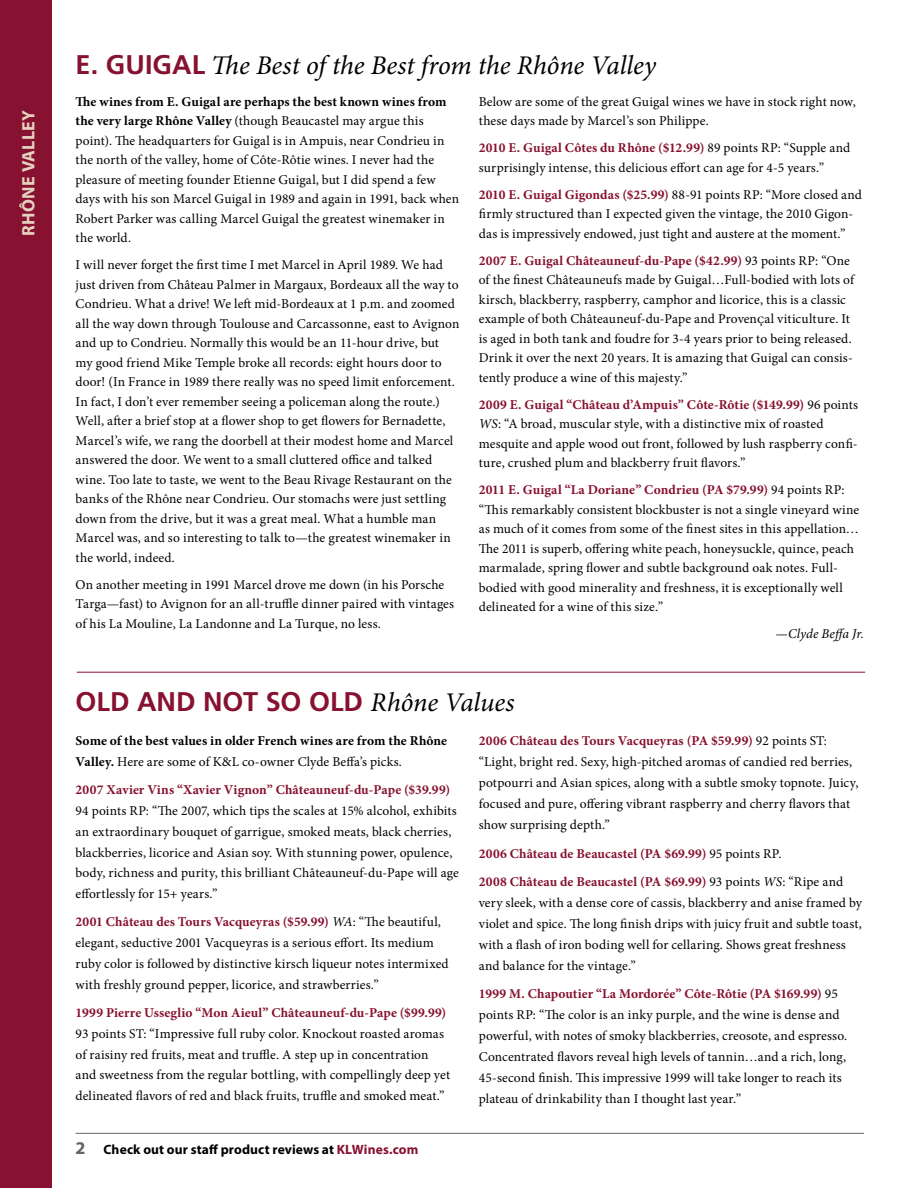
<style>
.page{position:relative;width:918px;height:1188px;background:#fff}
.page>*{position:absolute;margin:0;border:0;box-sizing:border-box;transform-origin:0 0}
.Article_Title{font:italic 27px "Minion Pro";letter-spacing:-.005em;color:#000}
.Column_Title_Red_Bol{font:700 27px "Frutiger LT Std";color:#861130}
.Section_Header{font:700 18px "Myriad Pro";letter-spacing:.01em;color:#e4d2bf}
.Body_Copy{font:13.5px/19.5px "Minion Pro";letter-spacing:.01em;color:#000}
.Body_Copy-2{font:700 13.5px/20.7px "Minion Pro";letter-spacing:.005em;color:#000}
.Body_Copy-3{font:700 13.5px "Minion Pro";letter-spacing:.01em;color:#861130}
.Section_Header-2{font:700 13.5px "Myriad Pro";letter-spacing:.01em;color:#000}
.Byline{font:italic 13.5px "Minion Pro";letter-spacing:.01em;color:#000}
.s1{font-family:"Frutiger LT Std";font-weight:700;font-style:normal;color:#861130}
.s2{font-weight:700}
.s3{font-weight:700;color:#861130}
.s4{font-style:italic}
.s5{font-family:"Minion Pro";font-weight:400;font-style:italic;color:#000}
.s6{font-weight:400}
.s7{font-size:18px;color:#636466}
.s8{color:#861130}
.s9{font-weight:400;color:#000}
</style>
<div class="page">
<div style="left:0;top:0;width:52px;height:1188px;background:#861130"></div>
<hr style="left:77px;top:672px;width:788px;height:1px;background:#861130">
<hr style="left:76px;top:1133px;width:788px;height:1px;background:#636466">
<p class="Section_Header" style="left:17px;top:236px;width:127px;rotate:-90deg">RHÔNE VALLEY</p>
<p class="Article_Title" style="left:76px;top:47px;width:582px"><span class="s1">E. GUIGAL</span> The Best of the Best from the Rhône Valley</p>
<p class="Body_Copy" style="left:76px;top:92px;width:385px"><span class="s2">The wines from E. Guigal are perhaps the best known wines from the very large Rhône Valley</span> (though Beaucastel may argue this point). The headquarters for Guigal is in Ampuis, near Condrieu in the north of the valley, home of Côte-Rôtie wines. I never had the pleasure of meeting founder Etienne Guigal, but I did spend a few days with his son Marcel Guigal in 1989 and again in 1991, back when Robert Parker was calling Marcel Guigal the greatest winemaker in the world.</p>
<p class="Body_Copy" style="left:76px;top:255px;width:385px">I will never forget the first time I met Marcel in April 1989. We had just driven from Château Palmer in Margaux, Bordeaux all the way to Condrieu. What a drive! We left mid-Bordeaux at 1 p.m. and zoomed all the way down through Toulouse and Carcassonne, east to Avignon and up to Condrieu. Normally this would be an 11-hour drive, but my good friend Mike Temple broke all records: eight hours door to door! (In France in 1989 there really was no speed limit enforcement.<br>In fact, I don’t ever remember seeing a policeman along the route.)<br>Well, after a brief stop at a flower shop to get flowers for Bernadette, Marcel’s wife, we rang the doorbell at their modest home and Marcel answered the door. We went to a small cluttered office and talked wine. Too late to taste, we went to the Beau Rivage Restaurant on the banks of the Rhône near Condrieu. Our stomachs were just settling down from the drive, but it was a great meal. What a humble man Marcel was, and so interesting to talk to—the greatest winemaker in the world, indeed.</p>
<p class="Body_Copy" style="left:76px;top:575px;width:380px">On another meeting in 1991 Marcel drove me down (in his Porsche<br>Targa—fast) to Avignon for an all-truffle dinner paired with vintages of his La Mouline, La Landonne and La Turque, no less.</p>
<p class="Body_Copy" style="left:479px;top:92px;width:378px">Below are some of the great Guigal wines we have in stock right now, these days made by Marcel’s son Philippe.</p>
<p class="Body_Copy" style="left:479px;top:138px;width:373px"><span class="s3">2010 E. Guigal Côtes du Rhône ($12.99)</span> 89 points RP: “Supple and surprisingly intense, this delicious effort can age for 4-5 years.”</p>
<p class="Body_Copy" style="left:479px;top:185px;width:385px"><span class="s3">2010 E. Guigal Gigondas ($25.99)</span> 88-91 points RP: “More closed and firmly structured than I expected given the vintage, the 2010 Gigon&shy;das is impressively endowed, just tight and austere at the moment.”</p>
<p class="Body_Copy" style="left:479px;top:251px;width:377px"><span class="s3">2007 E. Guigal Châteauneuf-du-Pape ($42.99)</span> 93 points RP: “One of the finest Châteauneufs made by Guigal…Full-bodied with lots of kirsch, blackberry, raspberry, camphor and licorice, this is a classic example of both Châteauneuf-du-Pape and ProvenÇal viticulture. It is aged in both tank and foudre for 3-4 years prior to being released.<br>Drink it over the next 20 years. It is amazing that Guigal can consis&shy;tently produce a wine of this majesty.”</p>
<p class="Body_Copy" style="left:479px;top:395px;width:381px"><span class="s3">2009 E. Guigal “Château d’Ampuis” Côte-Rôtie ($149.99)</span> 96 points <span class="s4">WS</span>: “A broad, muscular style, with a distinctive mix of roasted mesquite and apple wood out front, followed by lush raspberry confi&shy;ture, crushed plum and blackberry fruit flavors.”</p>
<p class="Body_Copy" style="left:479px;top:480px;width:382px"><span class="s3">2011 E. Guigal “La Doriane” Condrieu (PA $79.99)</span> 94 points RP: “This remarkably consistent blockbuster is not a single vineyard wine as much of it comes from some of the finest sites in this appellation… The 2011 is superb, offering white peach, honeysuckle, quince, peach marmalade, spring flower and subtle background oak notes. Full&shy;bodied with good minerality and freshness, it is exceptionally well delineated for a wine of this size.”</p>
<p class="Byline" style="left:775px;top:625px;width:90px">—Clyde Beffa Jr.</p>
<p class="Column_Title_Red_Bol" style="left:76px;top:686px;width:440px">OLD AND NOT SO OLD <span class="s5">Rhône Values</span></p>
<p class="Body_Copy-2" style="left:76px;top:730px;width:373px">Some of the best values in older French wines are from the Rhône<br>Valley. <span class="s6">Here are some of K&amp;L co-owner Clyde Beffa’s picks.</span></p>
<p class="Body_Copy" style="left:76px;top:780px;width:385px;line-height:20.7px"><span class="s3">2007 Xavier Vins “Xavier Vignon” Châteauneuf-du-Pape ($39.99)<br></span>94 points RP: “The 2007, which tips the scales at 15% alcohol, exhibits an extraordinary bouquet of garrigue, smoked meats, black cherries, blackberries, licorice and Asian soy. With stunning power, opulence, body, richness and purity, this brilliant Châteauneuf-du-Pape will age effortlessly for 15+ years.”</p>
<p class="Body_Copy" style="left:76px;top:912px;width:375px;line-height:20.7px"><span class="s3">2001 Château des Tours Vacqueyras ($59.99)</span> <span class="s4">WA</span>: “The beautiful, elegant, seductive 2001 Vacqueyras is a serious effort. Its medium ruby color is followed by distinctive kirsch liqueur notes intermixed with freshly ground pepper, licorice, and strawberries.”</p>
<p class="Body_Copy" style="left:76px;top:1002px;width:376px;line-height:20.7px"><span class="s3">1999 Pierre Usseglio “Mon Aieul” Châteauneuf-du-Pape ($99.99)<br></span>93 points ST: “Impressive full ruby color. Knockout roasted aromas of raisiny red fruits, meat and truffle. A step up in concentration and sweetness from the regular bottling, with compellingly deep yet delineated flavors of red and black fruits, truffle and smoked meat.”</p>
<p class="Section_Header-2" style="left:76px;top:1140px;width:344px"><span class="s7">2</span> Check out our staff product reviews at <span class="s8">KLWines.com</span></p>
<p class="Body_Copy" style="left:479px;top:731px;width:381px;line-height:21px"><span class="s3">2006 Château des Tours Vacqueyras (PA $59.99)</span> 92 points ST: “Light, bright red. Sexy, high-pitched aromas of candied red berries, potpourri and Asian spices, along with a subtle smoky topnote. Juicy, focused and pure, offering vibrant raspberry and cherry flavors that show surprising depth.”</p>
<p class="Body_Copy-3" style="left:479px;top:844px;width:304px">2006 Château de Beaucastel (PA $69.99) <span class="s9">95 points RP.</span></p>
<p class="Body_Copy" style="left:479px;top:871px;width:385px;line-height:21px"><span class="s3">2008 Château de Beaucastel (PA $69.99)</span> 93 points <span class="s4">WS</span>: “Ripe and very sleek, with a dense core of cassis, blackberry and anise framed by violet and spice. The long finish drips with juicy fruit and subtle toast, with a flash of iron boding well for cellaring. Shows great freshness and balance for the vintage.”</p>
<p class="Body_Copy" style="left:479px;top:983px;width:370px;line-height:21px"><span class="s3">1999 M. Chapoutier “La Mordorée” Côte-Rôtie (PA $169.99)</span> 95 points RP: “The color is an inky purple, and the wine is dense and powerful, with notes of smoky blackberries, creosote, and espresso.<br>Concentrated flavors reveal high levels of tannin…and a rich, long, 45-second finish. This impressive 1999 will take longer to reach its plateau of drinkability than I thought last year.”</p>
</div>
